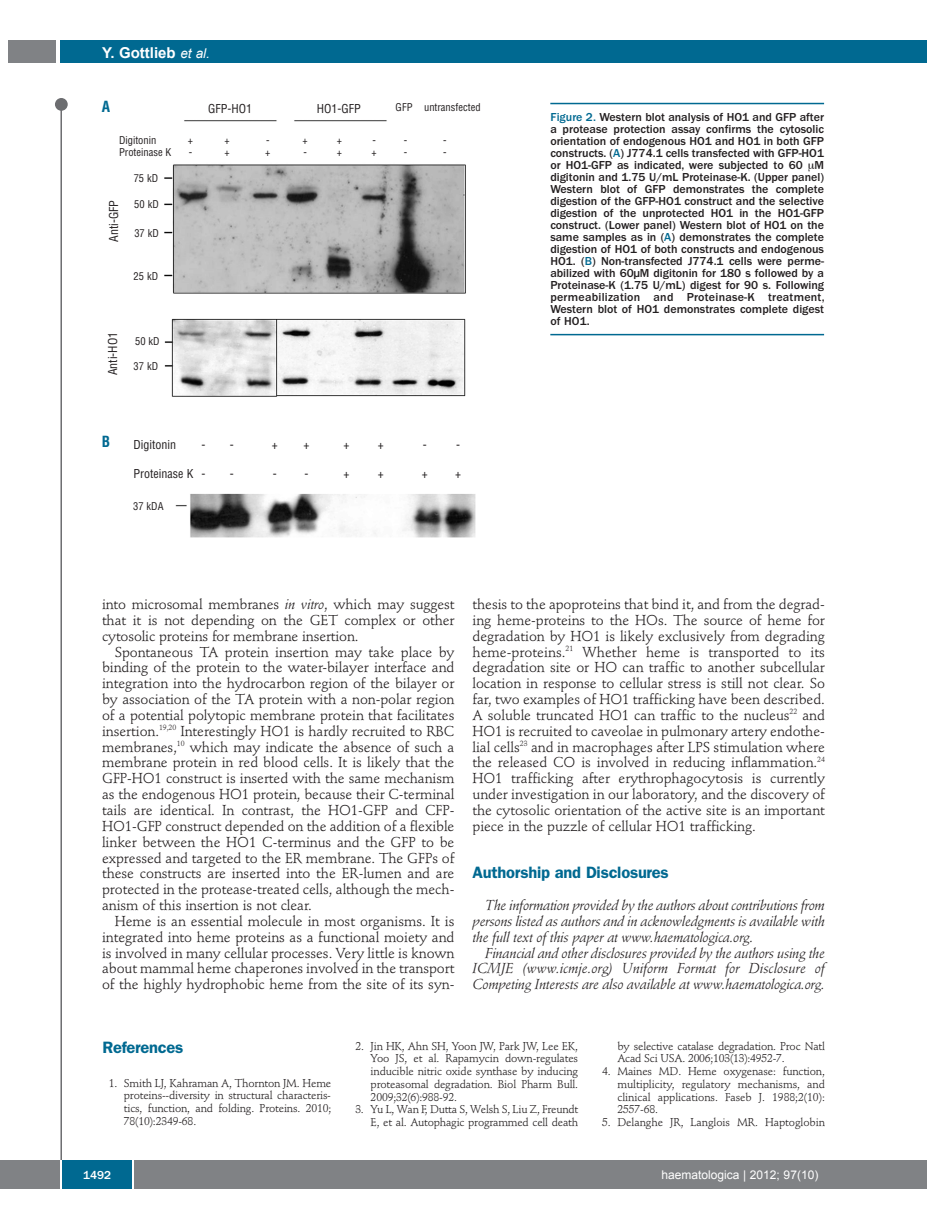
<style>
.page{position:relative;width:927px;height:1225px;background:#fff}
.page>*{position:absolute;margin:0;border:0;box-sizing:border-box;transform-origin:0 0}
.t1{font:600 16.5px "Franklin Gothic";letter-spacing:-.015em;color:#006991}
.t2{font:700 15px "Arial";color:#fff}
.t3{font:700 condensed 15px "Helvetica";color:#006991}
.t4{font:14.25px/15.9px "Stempel Schneidler";letter-spacing:-.005em;color:#231f20;text-align:justify}
.t5{font:italic 14.25px/15.9px "Stempel Schneidler";letter-spacing:-.015em;color:#231f20;text-align:justify}
.t6{font:500 12px/12px "Franklin Gothic";color:#231f20;text-align:justify}
.t7{font:condensed 12px "Helvetica";color:#231f20}
.t8{font:12px "Arial";color:#fff}
.t9{font:500 12px "Franklin Gothic";color:#fff}
.t10{font:11.25px/12.8px "Stempel Schneidler";letter-spacing:-.015em;color:#231f20;text-align:justify}
.t11{font:condensed 10.5px "Helvetica";color:#231f20}
.s1{font-weight:400;font-style:italic;font-size:13.5px}
.s2{color:#006991}
.s3{font-style:italic}
</style>
<div class="page">
<div style="left:911px;top:40px;width:16px;height:22px;background:#006991"></div>
<div style="left:910px;top:1160px;width:17px;height:28px;background:#808285"></div>
<div style="left:55px;top:98px;width:13px;height:13px;background:#6c6d70;border-radius:50%"></div>
<hr style="left:60px;top:101px;width:2px;height:1061px;background:#6c6d70">
<div style="left:60px;top:40px;width:852px;height:22px;background:#006991"></div>
<div style="left:9px;top:40px;width:47px;height:22px;background:#808285"></div>
<div style="left:0;top:1160px;width:911px;height:28px;background:#808285"></div>
<div style="left:62px;top:1160px;width:71px;height:28px;background:#006991"></div>
<hr style="left:60px;top:1160px;width:2px;height:28px;background:#fff">
<svg style="left:133px;top:1160px;width:1px;height:28px"></svg>
<img style="left:164px;top:120px;width:302px;height:277px">
<img style="left:175px;top:493px;width:301px;height:45px">
<hr style="left:550px;top:103px;width:274px;height:1px;background:#006991">
<hr style="left:550px;top:334px;width:274px;height:1px;background:#006991">
<p class="t2" style="left:102px;top:44px;width:109px">y. gottlieb <span class="s1">et al.</span></p>
<p class="t3" style="left:102px;top:98px;width:10px">A</p>
<p class="t7" style="left:208px;top:102px;width:45px">GFP-HO1</p>
<p class="t7" style="left:317px;top:102px;width:45px">HO1-GFP</p>
<p class="t11" style="left:396px;top:102px;width:86px">GFP untransfected</p>
<p class="t11" style="left:119px;top:134px;width:39px">Digitonin</p>
<p class="t11" style="left:188px;top:134px;width:7px">+</p>
<p class="t11" style="left:224px;top:134px;width:7px">+</p>
<p class="t11" style="left:266px;top:134px;width:5px">-</p>
<p class="t11" style="left:302px;top:134px;width:7px">+</p>
<p class="t11" style="left:337px;top:134px;width:7px">+</p>
<p class="t11" style="left:372px;top:134px;width:5px">-</p>
<p class="t11" style="left:404px;top:134px;width:5px">-</p>
<p class="t11" style="left:443px;top:134px;width:5px">-</p>
<p class="t11" style="left:119px;top:146px;width:54px">Proteinase K</p>
<p class="t11" style="left:189px;top:146px;width:5px">-</p>
<p class="t11" style="left:224px;top:146px;width:7px">+</p>
<p class="t11" style="left:265px;top:146px;width:7px">+</p>
<p class="t11" style="left:303px;top:146px;width:5px">-</p>
<p class="t11" style="left:337px;top:146px;width:7px">+</p>
<p class="t11" style="left:372px;top:146px;width:7px">+</p>
<p class="t11" style="left:404px;top:146px;width:5px">-</p>
<p class="t11" style="left:443px;top:146px;width:5px">-</p>
<p class="t7" style="left:107px;top:242px;width:43px;rotate:-90deg">Anti-GFP</p>
<p class="t11" style="left:134px;top:173px;width:26px">75 kD</p>
<p class="t11" style="left:134px;top:198px;width:26px">50 kD</p>
<p class="t11" style="left:134px;top:227px;width:26px">37 kD</p>
<p class="t11" style="left:134px;top:270px;width:26px">25 kD</p>
<p class="t7" style="left:106px;top:375px;width:45px;rotate:-90deg">Anti-HO1</p>
<p class="t11" style="left:135px;top:335px;width:26px">50 kD</p>
<p class="t11" style="left:134px;top:360px;width:26px">37 kD</p>
<p class="t3" style="left:102px;top:432px;width:10px">B</p>
<p class="t7" style="left:133px;top:438px;width:44px">Digitonin</p>
<p class="t7" style="left:202px;top:438px;width:34px">- -</p>
<p class="t7" style="left:272px;top:438px;width:7px">+</p>
<p class="t7" style="left:304px;top:438px;width:7px">+</p>
<p class="t7" style="left:343px;top:438px;width:7px">+</p>
<p class="t7" style="left:378px;top:438px;width:7px">+</p>
<p class="t7" style="left:423px;top:438px;width:5px">-</p>
<p class="t7" style="left:456px;top:438px;width:5px">-</p>
<p class="t7" style="left:133px;top:467px;width:74px">Proteinase K -</p>
<p class="t7" style="left:230px;top:467px;width:5px">-</p>
<p class="t7" style="left:273px;top:467px;width:37px">- -</p>
<p class="t7" style="left:343px;top:467px;width:7px">+</p>
<p class="t7" style="left:378px;top:467px;width:7px">+</p>
<p class="t7" style="left:422px;top:467px;width:7px">+</p>
<p class="t7" style="left:455px;top:467px;width:7px">+</p>
<p class="t11" style="left:133px;top:500px;width:32px">37 kDA</p>
<p class="t6" style="left:550px;top:112px;width:276px"><span class="s2">Figure 2.</span> Western blot analysis of HO1 and GFP after a protease protection assay confirms the cytosolic orientation of endogenous HO1 and HO1 in both GFP constructs. (<span class="s2">A</span>) J774.1 cells transfected with GFP-HO1 or HO1-GFP as indicated, were subjected to 60 M digitonin and 1.75 U/mL Proteinase-K. (Upper panel)<br>Western blot of GFP demonstrates the complete digestion of the GFP-HO1 construct and the selective digestion of the unprotected HO1 in the HO1-GFP construct. (Lower panel) Western blot of HO1 on the same samples as in (<span class="s2">A</span>) demonstrates the complete digestion of HO1 of both constructs and endogenous HO1. (<span class="s2">B</span>) Non-transfected J774.1 cells were perme&shy;abilized with 60µM digitonin for 180 s followed by a Proteinase-K (1.75 U/mL) digest for 90 s. Following permeabilization and Proteinase-K treatment, Western blot of HO1 demonstrates complete digest of HO1.</p>
<p class="t4" style="left:102px;top:597px;width:354px">into microsomal membranes <span class="s3">in vitro</span>, which may suggest that it is not depending on the GET complex or other cytosolic proteins for membrane insertion.</p>
<p class="t4" style="left:102px;top:645px;width:354px;text-indent:13px">Spontaneous TA protein insertion may take place by binding of the protein to the water-bilayer interface and integration into the hydrocarbon region of the bilayer or by association of the TA protein with a non-polar region of a potential polytopic membrane protein that facilitates insertion.<sup>19,20</sup> Interestingly HO1 is hardly recruited to RBC membranes,<sup>10</sup> which may indicate the absence of such a membrane protein in red blood cells. It is likely that the GFP-HO1 construct is inserted with the same mechanism as the endogenous HO1 protein, because their C-terminal tails are identical. In contrast, the HO1-GFP and CFP-HO1-GFP construct depended on the addition of a flexible linker between the HO1 C-terminus and the GFP to be expressed and targeted to the ER membrane. The GFPs of these constructs are inserted into the ER-lumen and are protected in the protease-treated cells, although the mech&shy;anism of this insertion is not clear.</p>
<p class="t4" style="left:102px;top:914px;width:354px;text-indent:13px">Heme is an essential molecule in most organisms. It is integrated into heme proteins as a functional moiety and is involved in many cellular processes. Very little is known about mammal heme chaperones involved in the transport of the highly hydrophobic heme from the site of its syn-</p>
<p class="t4" style="left:472px;top:597px;width:354px">thesis to the apoproteins that bind it, and from the degrad&shy;ing heme-proteins to the HOs. The source of heme for degradation by HO1 is likely exclusively from degrading heme-proteins.<sup>21</sup> Whether heme is transported to its degradation site or HO can traffic to another subcellular location in response to cellular stress is still not clear. So far, two examples of HO1 trafficking have been described.<br>A soluble truncated HO1 can traffic to the nucleus<sup>22</sup> and HO1 is recruited to caveolae in pulmonary artery endothe&shy;lial cells<sup>23</sup> and in macrophages after LPS stimulation where the released CO is involved in reducing inflammation.<sup>24<br></sup>HO1 trafficking after erythrophagocytosis is currently under investigation in our laboratory, and the discovery of the cytosolic orientation of the active site is an important piece in the puzzle of cellular HO1 trafficking.</p>
<p class="t1" style="left:472px;top:867px;width:198px">Authorship and Disclosures</p>
<p class="t5" style="left:472px;top:898px;width:354px;text-indent:13px">The information provided by the authors about contributions from persons listed as authors and in acknowledgments is available with the full text of this paper at www.haematologica.org.</p>
<p class="t5" style="left:472px;top:946px;width:354px;text-indent:13px">Financial and other disclosures provided by the authors using the ICMJE (www.icmje.org) Uniform Format for Disclosure of Competing Interests are also available at www.haematologica.org.</p>
<p class="t1" style="left:103px;top:1041px;width:82px">References</p>
<p class="t10" style="left:124px;top:1077px;width:209px;text-indent:-15px">1. Smith LJ, Kahraman A, Thornton JM. Heme proteins--diversity in structural characteris&shy;tics, function, and folding. Proteins. 2010; 78(10):2349-68.</p>
<p class="t10" style="left:371px;top:1040px;width:209px;text-indent:-15px">2. Jin HK, Ahn SH, Yoon JW, Park JW, Lee EK, Yoo JS, et al. Rapamycin down-regulates inducible nitric oxide synthase by inducing proteasomal degradation. Biol Pharm Bull.<br>2009;32(6):988-92.</p>
<p class="t10" style="left:355px;top:1104px;width:224px;text-align:right">3. Yu L, Wan F, Dutta S, Welsh S, Liu Z, Freundt<br>E, et al. Autophagic programmed cell death</p>
<p class="t10" style="left:617px;top:1040px;width:209px">by selective catalase degradation. Proc Natl<br>Acad Sci USA. 2006;103(13):4952-7.</p>
<p class="t10" style="left:617px;top:1066px;width:209px;text-indent:-15px">4. Maines MD. Heme oxygenase: function, multiplicity, regulatory mechanisms, and clinical applications. Faseb J. 1988;2(10):<br>2557-68.</p>
<p class="t10" style="left:602px;top:1117px;width:224px">5. Delanghe JR, Langlois MR. Haptoglobin</p>
<p class="t9" style="left:83px;top:1171px;width:30px">1492</p>
<p class="t8" style="left:661px;top:1168px;width:158px">haematologica | 2012; 97(10)</p>
</div>
